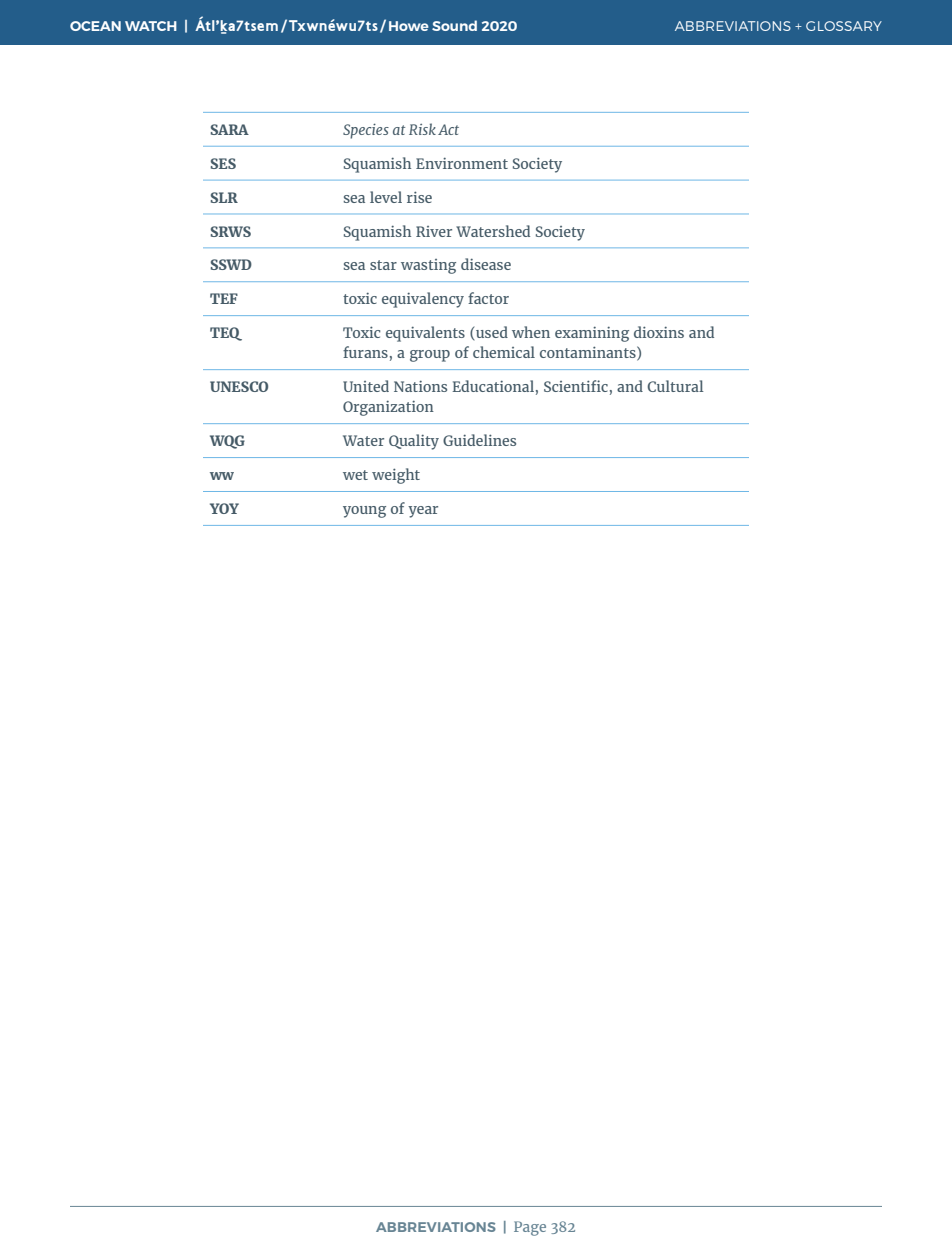
<style>
.page{position:relative;width:952px;height:1260px;background:#fff}
.page>*{position:absolute;margin:0;border:0;box-sizing:border-box;transform-origin:0 0}
.t1{font:14px/20.1px "Merriweather";color:#455a66}
.t2{font:600 14px "Montserrat";color:#fff}
.t3{font:700 14px "Merriweather";color:#455a66}
.t4{font:300 14px "Montserrat";letter-spacing:.01em;color:#fff}
.t5{font:italic 14px "Merriweather";color:#455a66}
.t6{font:600 14px "Montserrat";color:#688594}
.t7{font:14px "Merriweather";color:#688594}
.s1{font-family:"Aboriginal Sans";font-weight:700;font-size:15.75px}
.s2{font-family:"Montserrat";font-weight:600}
</style>
<div class="page">
<div style="left:0;top:0;width:952px;height:45px;background:#235d8a"></div>
<hr style="left:203px;top:112px;width:133px;height:1px;background:#6eb7e6">
<hr style="left:336px;top:112px;width:413px;height:1px;background:#6eb7e6">
<hr style="left:203px;top:146px;width:133px;height:1px;background:#6eb7e6">
<hr style="left:336px;top:146px;width:413px;height:1px;background:#6eb7e6">
<hr style="left:203px;top:180px;width:133px;height:1px;background:#6eb7e6">
<hr style="left:336px;top:180px;width:413px;height:1px;background:#6eb7e6">
<hr style="left:203px;top:214px;width:133px;height:1px;background:#6eb7e6">
<hr style="left:336px;top:214px;width:413px;height:1px;background:#6eb7e6">
<hr style="left:203px;top:248px;width:133px;height:1px;background:#6eb7e6">
<hr style="left:336px;top:248px;width:413px;height:1px;background:#6eb7e6">
<hr style="left:203px;top:281px;width:133px;height:1px;background:#6eb7e6">
<hr style="left:336px;top:281px;width:413px;height:1px;background:#6eb7e6">
<hr style="left:203px;top:315px;width:133px;height:1px;background:#6eb7e6">
<hr style="left:336px;top:315px;width:413px;height:1px;background:#6eb7e6">
<hr style="left:203px;top:369px;width:133px;height:1px;background:#6eb7e6">
<hr style="left:336px;top:369px;width:413px;height:1px;background:#6eb7e6">
<hr style="left:203px;top:423px;width:133px;height:1px;background:#6eb7e6">
<hr style="left:336px;top:423px;width:413px;height:1px;background:#6eb7e6">
<hr style="left:203px;top:457px;width:133px;height:1px;background:#6eb7e6">
<hr style="left:336px;top:457px;width:413px;height:1px;background:#6eb7e6">
<hr style="left:203px;top:491px;width:133px;height:1px;background:#6eb7e6">
<hr style="left:336px;top:491px;width:413px;height:1px;background:#6eb7e6">
<hr style="left:203px;top:525px;width:133px;height:1px;background:#6eb7e6">
<hr style="left:336px;top:525px;width:413px;height:1px;background:#6eb7e6">
<hr style="left:70px;top:1206px;width:812px;height:1px;background:#688594">
<p class="t2" style="left:70px;top:17px;width:449px">OCEAN WATCH | <span class="s1">Átl’ḵa7tsem</span> / <span class="s1">Txwnéwu7ts</span>/ HOWE SOUND 2020</p>
<p class="t4" style="left:675px;top:17px;width:209px">ABBREVIATIONS + GLOSSARY</p>
<p class="t3" style="left:210px;top:120px;width:40px">SARA</p>
<p class="t5" style="left:343px;top:120px;width:118px">Species at Risk Act</p>
<p class="t3" style="left:210px;top:154px;width:28px">SES</p>
<p class="t1" style="left:343px;top:153px;width:221px">Squamish Environment Society</p>
<p class="t3" style="left:210px;top:188px;width:29px">SLR</p>
<p class="t1" style="left:343px;top:187px;width:91px">sea level rise</p>
<p class="t3" style="left:210px;top:222px;width:43px">SRWS</p>
<p class="t1" style="left:343px;top:221px;width:244px">Squamish River Watershed Society</p>
<p class="t3" style="left:210px;top:256px;width:44px">SSWD</p>
<p class="t1" style="left:343px;top:255px;width:170px">sea star wasting disease</p>
<p class="t3" style="left:210px;top:290px;width:29px">TEF</p>
<p class="t1" style="left:343px;top:289px;width:168px">toxic equivalency factor</p>
<p class="t3" style="left:210px;top:324px;width:31px">TEQ</p>
<p class="t1" style="left:343px;top:323px;width:373px">Toxic equivalents (used when examining dioxins and furans, a group of chemical contaminants)</p>
<p class="t3" style="left:210px;top:378px;width:60px">UNESCO</p>
<p class="t1" style="left:343px;top:377px;width:362px">United Nations Educational, Scientific, and Cultural<br>Organization</p>
<p class="t3" style="left:210px;top:432px;width:37px">WQG</p>
<p class="t1" style="left:343px;top:431px;width:176px">Water Quality Guidelines</p>
<p class="t3" style="left:210px;top:466px;width:25px">ww</p>
<p class="t1" style="left:343px;top:465px;width:79px">wet weight</p>
<p class="t3" style="left:210px;top:500px;width:30px">YOY</p>
<p class="t1" style="left:343px;top:499px;width:97px">young of year</p>
<p class="t6" style="left:376px;top:1218px;width:21px">ABBREVIATIONS</p>
<p class="t7" style="left:503px;top:1217px;width:75px"><span class="s2">|</span> Page 382</p>
</div>
